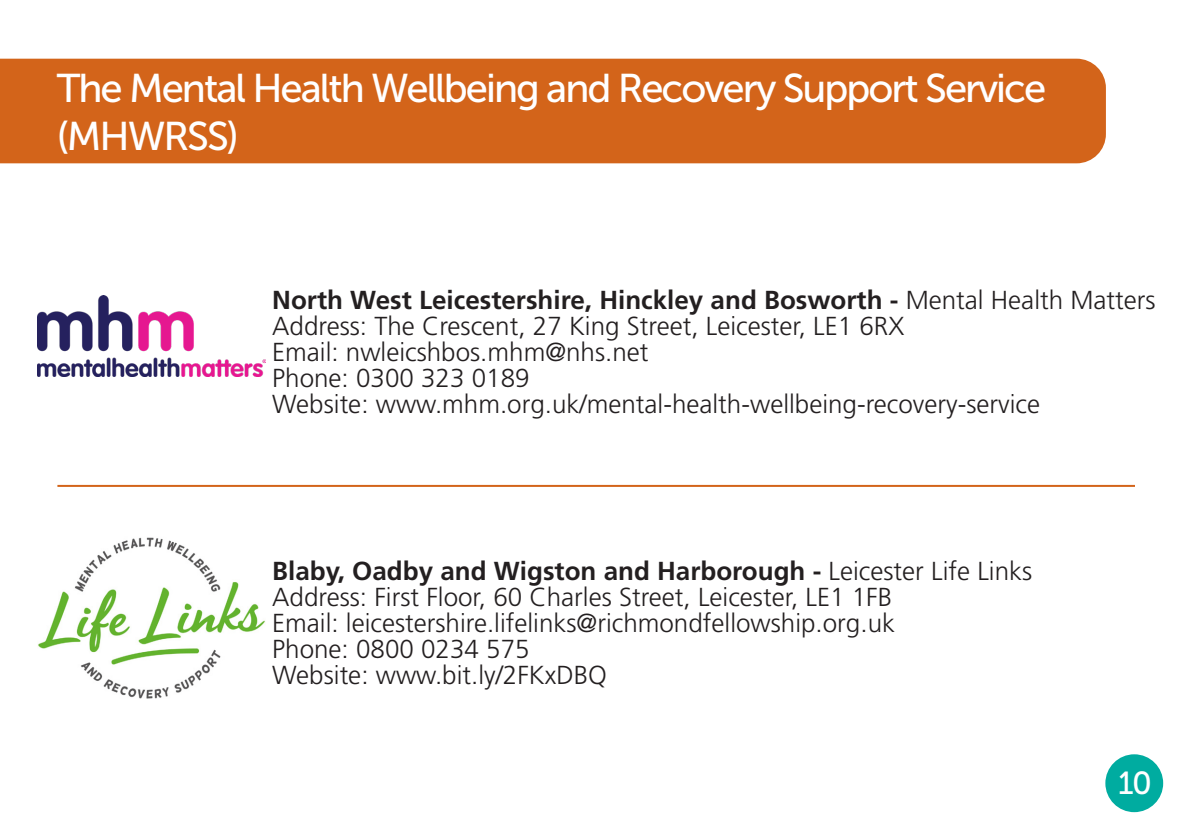
<style>
.page{position:relative;width:1191px;height:840px;background:#fff}
.page>*{position:absolute;margin:0;border:0;box-sizing:border-box;transform-origin:0 0}
.t1{font:40px/48px "Museo Sans 500";letter-spacing:-.05em;color:#fff}
.t2{font:31.8px "Museo Sans 500";color:#fff}
.BodyText{font:300 26px/26px "Frutiger LT Std";color:#231f20}
.s1{font-weight:700}
</style>
<div class="page">
<div style="left:0;top:59px;width:1106px;height:104px;background:#d3641a"></div>
<img style="left:38px;top:295px;width:227px;height:81px">
<img style="left:38px;top:537px;width:227px;height:162px">
<div style="left:1105px;top:753px;width:58px;height:58px;background:#00aca0;border-radius:50%"></div>
<hr style="left:57px;top:484px;width:1078px;height:2px;background:#d3641a">
<p class="t1" style="left:57px;top:64px;width:991px">The Mental Health Wellbeing and Recovery Support Service (MHWRSS)</p>
<p class="BodyText" style="left:272px;top:287px;width:885px"><span class="s1">North West Leicestershire, Hinckley and Bosworth -</span> Mental Health Matters Address: The Crescent, 27 King Street, Leicester, LE1 6RX<br>Email: nwleicshbos.mhm@nhs.net<br>Phone: 0300 323 0189<br>Website: www.mhm.org.uk/mental-health-wellbeing-recovery-service</p>
<p class="BodyText" style="left:272px;top:557px;width:761px"><span class="s1">Blaby, Oadby and Wigston and Harborough -</span> Leicester Life Links Address: First Floor, 60 Charles Street, Leicester, LE1 1FB<br>Email: leicestershire.lifelinks@richmondfellowship.org.uk<br>Phone: 0800 0234 575<br>Website: www.bit.ly/2FKxDBQ</p>
<p class="t2" style="left:1118px;top:765px;width:35px">10</p>
</div>
